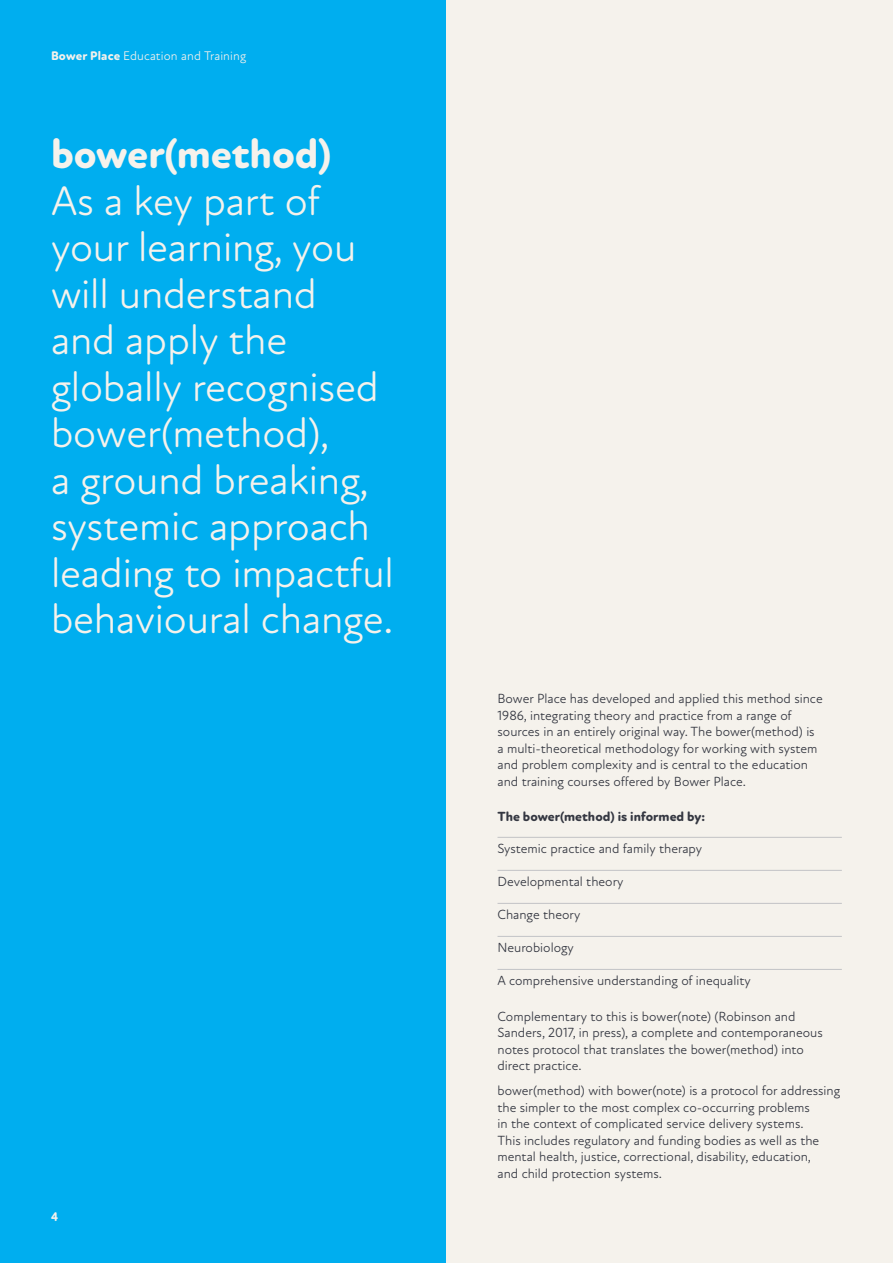
<style>
.page{position:relative;width:893px;height:1263px;background:#fff}
.page>*{position:absolute;margin:0;border:0;box-sizing:border-box;transform-origin:0 0}
.t1{font:42px/46.5px "Atten Round New";letter-spacing:-.005em;color:#f5f2ec}
.t2{font:800 42px "Atten Round New";letter-spacing:-.005em;color:#f5f2ec}
.t3{font:13.5px/16.5px "Atten Round New";color:#343741}
.t4{font:800 13.5px "Atten Round New";color:#343741}
.t5{font:12.75px "Atten Round New";letter-spacing:.01em;color:#f4f1ec}
.t6{font:800 12.75px "Atten Round New";color:#f4f1ec}
.s1{font-weight:800}
</style>
<div class="page">
<div style="left:0;top:0;width:446px;height:1263px;background:#00aeef"></div>
<div style="left:446px;top:0;width:447px;height:1263px;background:#f5f2ec"></div>
<hr style="left:497px;top:837px;width:345px;height:1px;background:#c2c3c6">
<hr style="left:497px;top:870px;width:345px;height:1px;background:#c2c3c6">
<hr style="left:497px;top:903px;width:345px;height:1px;background:#c2c3c6">
<hr style="left:497px;top:936px;width:345px;height:1px;background:#c2c3c6">
<hr style="left:497px;top:969px;width:345px;height:1px;background:#c2c3c6">
<p class="t5" style="left:51px;top:48px;width:197px"><span class="s1">Bower Place</span> Education and Training</p>
<h1 class="t2" style="left:51px;top:129px;width:282px">bower(method)</h1>
<h1 class="t1" style="left:51px;top:178px;width:344px">As a key part of your learning, you will understand<br>and apply the globally recognised bower(method),<br>a ground breaking, systemic approach leading to impactful behavioural change.</h1>
<p class="t6" style="left:51px;top:1209px;width:9px">4</p>
<p class="t3" style="left:497px;top:691px;width:327px">Bower Place has developed and applied this method since 1986, integrating theory and practice from a range of sources in an entirely original way. The bower(method) is a multi-theoretical methodology for working with system and problem complexity and is central to the education and training courses offered by Bower Place.</p>
<p class="t4" style="left:497px;top:808px;width:209px">The bower(method) is informed by:</p>
<p class="t3" style="left:497px;top:841px;width:206px">Systemic practice and family therapy</p>
<p class="t3" style="left:497px;top:874px;width:127px">Developmental theory</p>
<p class="t3" style="left:497px;top:907px;width:84px">Change theory</p>
<p class="t3" style="left:497px;top:940px;width:78px">Neurobiology</p>
<p class="t3" style="left:497px;top:973px;width:255px">A comprehensive understanding of inequality</p>
<p class="t3" style="left:497px;top:1008px;width:327px">Complementary to this is bower(note) (Robinson and Sanders, 2017, in press), a complete and contemporaneous notes protocol that translates the bower(method) into direct practice.</p>
<p class="t3" style="left:497px;top:1083px;width:344px">bower(method) with bower(note) is a protocol for addressing the simpler to the most complex co-occurring problems<br>in the context of complicated service delivery systems.<br>This includes regulatory and funding bodies as well as the mental health, justice, correctional, disability, education,<br>and child protection systems.</p>
</div>
